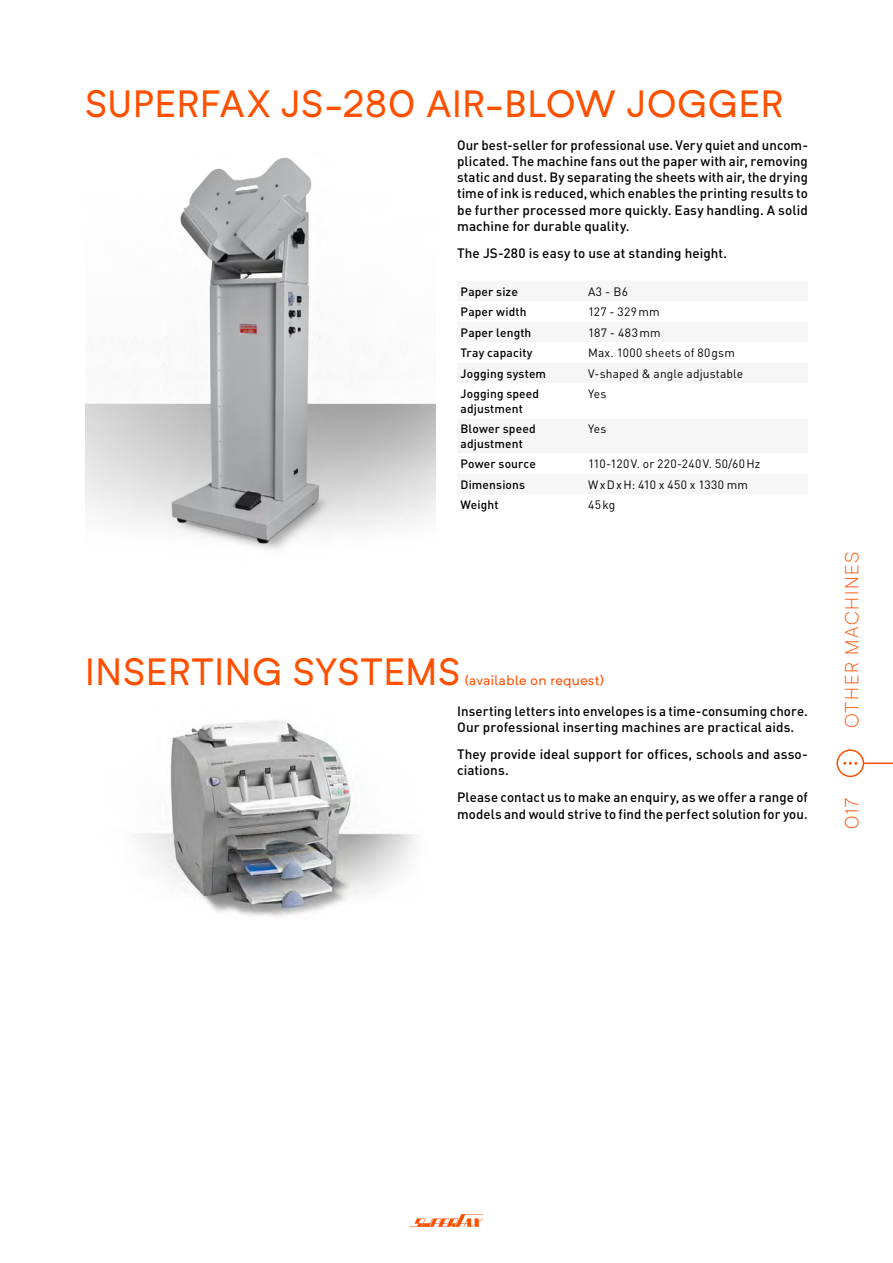
<style>
.page{position:relative;width:893px;height:1263px;background:#fff}
.page>*{position:absolute;margin:0;border:0;box-sizing:border-box;transform-origin:0 0}
.t1{font:500 37.5px "Formatif Std";letter-spacing:.02em;color:#ff5000}
.t2{font:300 18.75px "Formatif Std";letter-spacing:.09em;color:#ff5000}
.t3{font:500 13.5px/16.2px "DIN Pro";letter-spacing:.005em;color:#000}
.t4{font:500 13.5px "Formatif Std";letter-spacing:.035em;color:#ff5000}
.t5{font:500 12px/14.4px "DIN Pro";letter-spacing:.01em;color:#000}
.t6{font:12px "DIN Pro";letter-spacing:.015em;color:#000}
.t7{font:12px "DIN Pro";letter-spacing:.04em;color:#000}
</style>
<div class="page">
<img style="left:85px;top:157px;width:351px;height:393px">
<img style="left:135px;top:720px;width:282px;height:197px">
<div style="left:836px;top:749px;width:28px;height:28px;border:2px solid #ff5000;border-radius:50%"></div>
<svg style="left:843px;top:762px;width:14px;height:3px"></svg>
<hr style="left:865px;top:762px;width:28px;height:2px;background:#ff5000">
<svg style="left:409px;top:1214px;width:74px;height:13px"></svg>
<h1 class="t1" style="left:85px;top:80px;width:700px">SUPERFAX JS-280 AIR-BLOW JOGGER</h1>
<p class="t3" style="left:457px;top:136px;width:352px;text-align:justify">Our best-seller for professional use. Very quiet and uncom&shy;plicated. The machine fans out the paper with air, removing static and dust. By separating the sheets with air, the drying time of ink is reduced, which enables the printing results to be further processed more quickly. Easy handling. A solid machine for durable quality.</p>
<p class="t3" style="left:457px;top:244px;width:272px">The JS-280 is easy to use at standing height.</p>
<p class="t5" style="left:460px;top:283px;width:59px">Paper size</p>
<p class="t6" style="left:588px;top:283px;width:41px">A3 - B6</p>
<p class="t5" style="left:460px;top:304px;width:68px">Paper width</p>
<p class="t6" style="left:588px;top:304px;width:73px">127 - 329mm</p>
<p class="t5" style="left:460px;top:325px;width:72px">Paper length</p>
<p class="t7" style="left:588px;top:324px;width:74px">187 - 483mm</p>
<p class="t5" style="left:460px;top:345px;width:74px">Tray capacity</p>
<p class="t6" style="left:588px;top:345px;width:148px">Max. 1000 sheets of 80gsm</p>
<p class="t5" style="left:460px;top:366px;width:87px">Jogging system</p>
<p class="t6" style="left:588px;top:365px;width:157px">V-shaped &amp; angle adjustable</p>
<p class="t5" style="left:460px;top:386px;width:80px">Jogging speed adjustment</p>
<p class="t6" style="left:588px;top:386px;width:20px">Yes</p>
<p class="t5" style="left:460px;top:421px;width:77px">Blower speed adjustment</p>
<p class="t6" style="left:588px;top:421px;width:20px">Yes</p>
<p class="t5" style="left:460px;top:456px;width:77px">Power source</p>
<p class="t6" style="left:588px;top:456px;width:174px">110-120V. or 220-240V. 50/60Hz</p>
<p class="t5" style="left:460px;top:477px;width:66px">Dimensions</p>
<p class="t6" style="left:588px;top:476px;width:162px">WxDxH: 410 x 450 x 1330 mm</p>
<p class="t5" style="left:460px;top:497px;width:39px">Weight</p>
<p class="t6" style="left:588px;top:497px;width:29px">45kg</p>
<h2 class="t2" style="left:840px;top:728px;width:178px;rotate:-90deg">OTHER MACHINES</h2>
<h1 class="t1" style="left:85px;top:648px;width:377px">INSERTING SYSTEMS</h1>
<p class="t4" style="left:465px;top:672px;width:141px">(available on request)</p>
<p class="t3" style="left:457px;top:703px;width:352px">Inserting letters into envelopes is a time-consuming chore.<br>Our professional inserting machines are practical aids.</p>
<p class="t3" style="left:457px;top:746px;width:352px">They provide ideal support for offices, schools and asso&shy;ciations.</p>
<p class="t3" style="left:457px;top:789px;width:352px">Please contact us to make an enquiry, as we offer a range of models and would strive to find the perfect solution for you.</p>
<h2 class="t2" style="left:840px;top:829px;width:32px;rotate:-90deg">017</h2>
</div>
